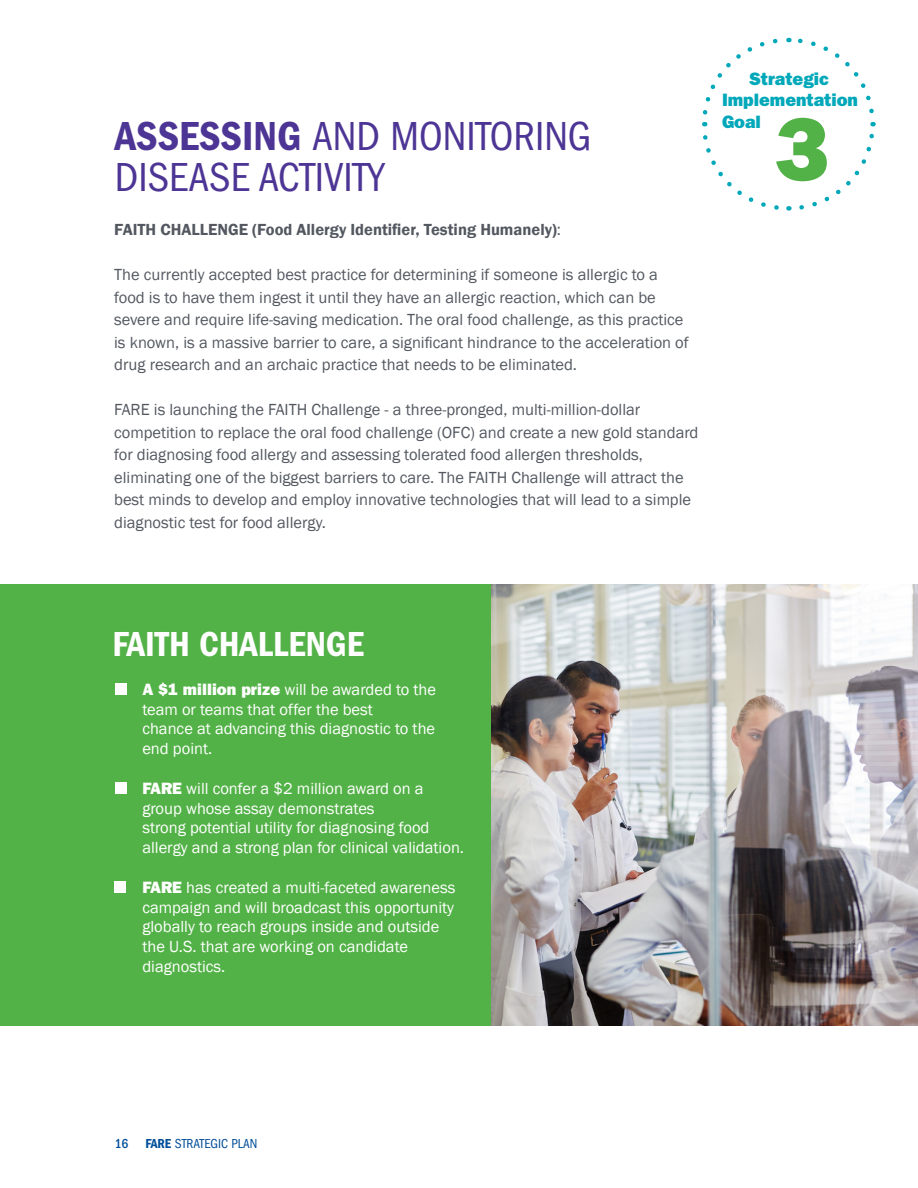
<style>
.page{position:relative;width:918px;height:1188px;background:#fff}
.page>*{position:absolute;margin:0;border:0;box-sizing:border-box;transform-origin:0 0}
.t1{font:90px "ITC Franklin Gothic Std Hvy";color:#53b247}
.t2{font:condensed 42px/40.5px "ITC Franklin Gothic Std";color:#4d3595}
.t3{font:36px "ITC Franklin Gothic Std Dm Cd";color:#fff}
.t4{font:18px "ITC Franklin Gothic Std Hvy";color:#00a8b9}
.t5{font:16.5px/22.5px "Franklin Gothic";color:#535860}
.t6{font:16.5px/19.8px "Franklin Gothic";color:#fff}
.t7{font:600 16.5px "Franklin Gothic";color:#535860}
.t8{font:condensed 13.5px "ITC Franklin Gothic Std";color:#014e99}
.s1{font-family:"ITC Franklin Gothic Std Dm Cd";font-stretch:normal}
.s2{font-weight:400}
.s3{font-family:"ITC Franklin Gothic Std Hvy"}
.s4{font-weight:500}
</style>
<div class="page">
<div style="left:0;top:584px;width:608px;height:442px;background:#53b247"></div>
<div style="left:115px;top:683px;width:11px;height:12px;background:#fff"></div>
<div style="left:115px;top:782px;width:11px;height:12px;background:#fff"></div>
<svg style="left:799px;top:122px;width:77px;height:88px"></svg>
<svg style="left:788px;top:37px;width:86px;height:77px"></svg>
<svg style="left:702px;top:38px;width:76px;height:88px"></svg>
<svg style="left:703px;top:135px;width:86px;height:76px"></svg>
<div style="left:114px;top:881px;width:12px;height:12px;background:#fff"></div>
<img style="left:491px;top:584px;width:427px;height:442px">
<p class="t2" style="left:115px;top:117px;width:478px"><span class="s1">ASSESSING</span> AND MONITORING<br>DISEASE ACTIVITY</p>
<p class="t7" style="left:114px;top:220px;width:448px">FAITH CHALLENGE (Food Allergy Identifier, Testing Humanely)<span class="s2">:</span></p>
<p class="t5" style="left:114px;top:264px;width:576px">The currently accepted best practice for determining if someone is allergic to a food is to have them ingest it until they have an allergic reaction, which can be severe and require life-saving medication. The oral food challenge, as this practice is known, is a massive barrier to care, a significant hindrance to the acceleration of drug research and an archaic practice that needs to be eliminated.</p>
<p class="t5" style="left:114px;top:399px;width:586px">FARE is launching the FAITH Challenge - a three-pronged, multi-million-dollar competition to replace the oral food challenge (OFC) and create a new gold standard for diagnosing food allergy and assessing tolerated food allergen thresholds, eliminating one of the biggest barriers to care. The FAITH Challenge will attract the best minds to develop and employ innovative technologies that will lead to a simple diagnostic test for food allergy.</p>
<p class="t4" style="left:749px;top:68px;width:81px">Strategic</p>
<p class="t4" style="left:722px;top:90px;width:138px">Implementation</p>
<p class="t4" style="left:722px;top:111px;width:40px">Goal</p>
<p class="t1" style="left:775px;top:97px;width:55px">3</p>
<p class="t3" style="left:113px;top:624px;width:253px">FAITH CHALLENGE</p>
<p class="t6" style="left:142px;top:680px;width:295px"><span class="s3">A $1 million prize</span> will be awarded to the team or teams that offer the best</p>
<p class="t6" style="left:142px;top:719px;width:294px">chance at advancing this diagnostic to the end point.</p>
<p class="t6" style="left:142px;top:779px;width:283px"><span class="s3">FARE</span> will confer a $2 million award on a group whose assay demonstrates</p>
<p class="t6" style="left:142px;top:818px;width:323px">strong potential utility for diagnosing food allergy and a strong plan for clinical validation.</p>
<p class="t6" style="left:142px;top:878px;width:315px"><span class="s3">FARE</span> has created a multi-faceted awareness campaign and will broadcast this opportunity globally to reach groups inside and outside the U.S. that are working on candidate diagnostics.</p>
<p class="t8" style="left:115px;top:1136px;width:144px"><span class="s4">16</span> <span class="s1">FARE</span> STRATEGIC PLAN</p>
</div>
